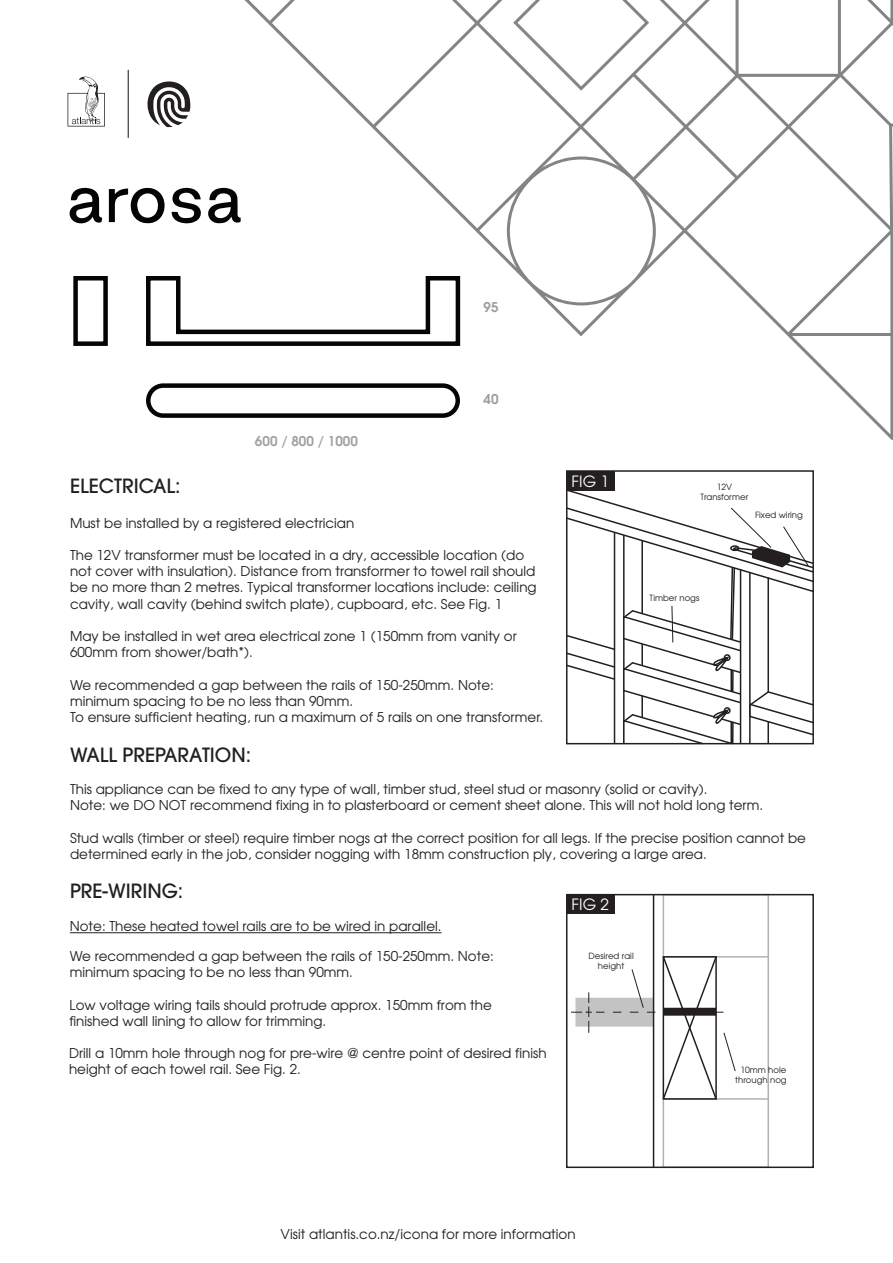
<style>
.page{position:relative;width:893px;height:1263px;background:#fff}
.page>*{position:absolute;margin:0;border:0;box-sizing:border-box;transform-origin:0 0}
.t1{font:500 19.5px "Avant Garde";color:#231f20}
.t2{font:15.45px "Avant Garde";color:#fff}
.t3{font:13.5px/16.2px "Avant Garde";color:#231f20}
.t4{font:600 13.5px "Avant Garde";color:#a3a1a1}
.t5{font:600 13.5px "Avant Garde";color:#9d9e9d}
.t6{font:8.55px/10.2px "Avant Garde";color:#231f20;text-align:center}
</style>
<div class="page">
<svg style="left:68px;top:76px;width:37px;height:51px"></svg>
<svg style="left:147px;top:81px;width:18px;height:45px"></svg>
<hr style="left:128px;top:70px;width:1px;height:68px;background:#231f20">
<svg style="left:165px;top:0;width:728px;height:441px"></svg>
<svg style="left:513px;top:0;width:136px;height:91px"></svg>
<hr style="left:70px;top:932px;width:372px;height:1px;background:#231f20">
<svg style="left:566px;top:488px;width:248px;height:257px"></svg>
<div style="left:567px;top:471px;width:47px;height:19px;background:#231f20"></div>
<div style="left:567px;top:895px;width:47px;height:19px;background:#231f20"></div>
<div style="left:663px;top:894px;width:106px;height:63px;border:2px solid #b2b2b2"></div>
<div style="left:663px;top:1098px;width:106px;height:70px;border:2px solid #b2b2b2"></div>
<hr style="left:767px;top:957px;width:2px;height:142px;background:#b2b2b2">
<hr style="left:653px;top:895px;width:1px;height:272px;background:#231f20">
<svg style="left:571px;top:955px;width:165px;height:146px"></svg>
<div style="left:566px;top:894px;width:248px;height:274px;border:2px solid #231f20"></div>
<svg style="left:73px;top:274px;width:389px;height:146px"></svg>
<svg style="left:69px;top:187px;width:33px;height:37px"></svg>
<svg style="left:172px;top:187px;width:70px;height:38px"></svg>
<svg style="left:109px;top:187px;width:56px;height:37px"></svg>
<p class="t5" style="left:483px;top:298px;width:17px">95</p>
<p class="t4" style="left:255px;top:432px;width:105px">600 / 800 / 1000</p>
<p class="t5" style="left:483px;top:390px;width:17px">40</p>
<p class="t2" style="left:572px;top:471px;width:39px">FIG 1</p>
<h1 class="t1" style="left:70px;top:474px;width:112px">ELECTRICAL:</h1>
<p class="t3" style="left:70px;top:514px;width:286px">Must be installed by a registered electrician</p>
<p class="t3" style="left:70px;top:547px;width:468px">The 12V transformer must be located in a dry, accessible location (do not cover with insulation). Distance from transformer to towel rail should be no more than 2 metres. Typical transformer locations include: ceiling cavity, wall cavity (behind switch plate), cupboard, etc. See Fig. 1</p>
<p class="t3" style="left:70px;top:628px;width:448px">May be installed in wet area electrical zone 1 (150mm from vanity or<br>600mm from shower/bath*).</p>
<p class="t3" style="left:70px;top:676px;width:475px">We recommended a gap between the rails of 150-250mm. Note: minimum spacing to be no less than 90mm.<br>To ensure sufficient heating, run a maximum of 5 rails on one transformer.</p>
<h1 class="t1" style="left:70px;top:742px;width:183px">WALL PREPARATION:</h1>
<p class="t3" style="left:70px;top:781px;width:695px">This appliance can be fixed to any type of wall, timber stud, steel stud or masonry (solid or cavity).<br>Note: we DO NOT recommend fixing in to plasterboard or cement sheet alone. This will not hold long term.</p>
<p class="t3" style="left:70px;top:829px;width:737px">Stud walls (timber or steel) require timber nogs at the correct position for all legs. If the precise position cannot be determined early in the job, consider nogging with 18mm construction ply, covering a large area.</p>
<h1 class="t1" style="left:70px;top:879px;width:115px">PRE-WIRING:</h1>
<p class="t6" style="left:701px;top:482px;width:49px">12V<br>Transformer</p>
<p class="t6" style="left:755px;top:510px;width:49px">Fixed wiring</p>
<p class="t6" style="left:649px;top:593px;width:51px">Timber nogs</p>
<p class="t2" style="left:572px;top:895px;width:39px">FIG 2</p>
<p class="t3" style="left:70px;top:918px;width:373px">Note: These heated towel rails are to be wired in parallel.</p>
<p class="t3" style="left:70px;top:964px;width:285px">minimum spacing to be no less than 90mm.</p>
<p class="t3" style="left:69px;top:996px;width:424px">Low voltage wiring tails should protrude approx. 150mm from the finished wall lining to allow for trimming.</p>
<p class="t3" style="left:69px;top:1045px;width:479px">Drill a 10mm hole through nog for pre-wire @ centre point of desired finish height of each towel rail. See Fig. 2.</p>
<p class="t3" style="left:70px;top:948px;width:425px">We recommended a gap between the rails of 150-250mm. Note:</p>
<p class="t6" style="left:589px;top:951px;width:47px">Desired rail height</p>
<p class="t3" style="left:281px;top:1226px;width:296px">Visit atlantis.co.nz/icona for more information</p>
<p class="t6" style="left:735px;top:1064px;width:53px">10mm hole through nog</p>
</div>
